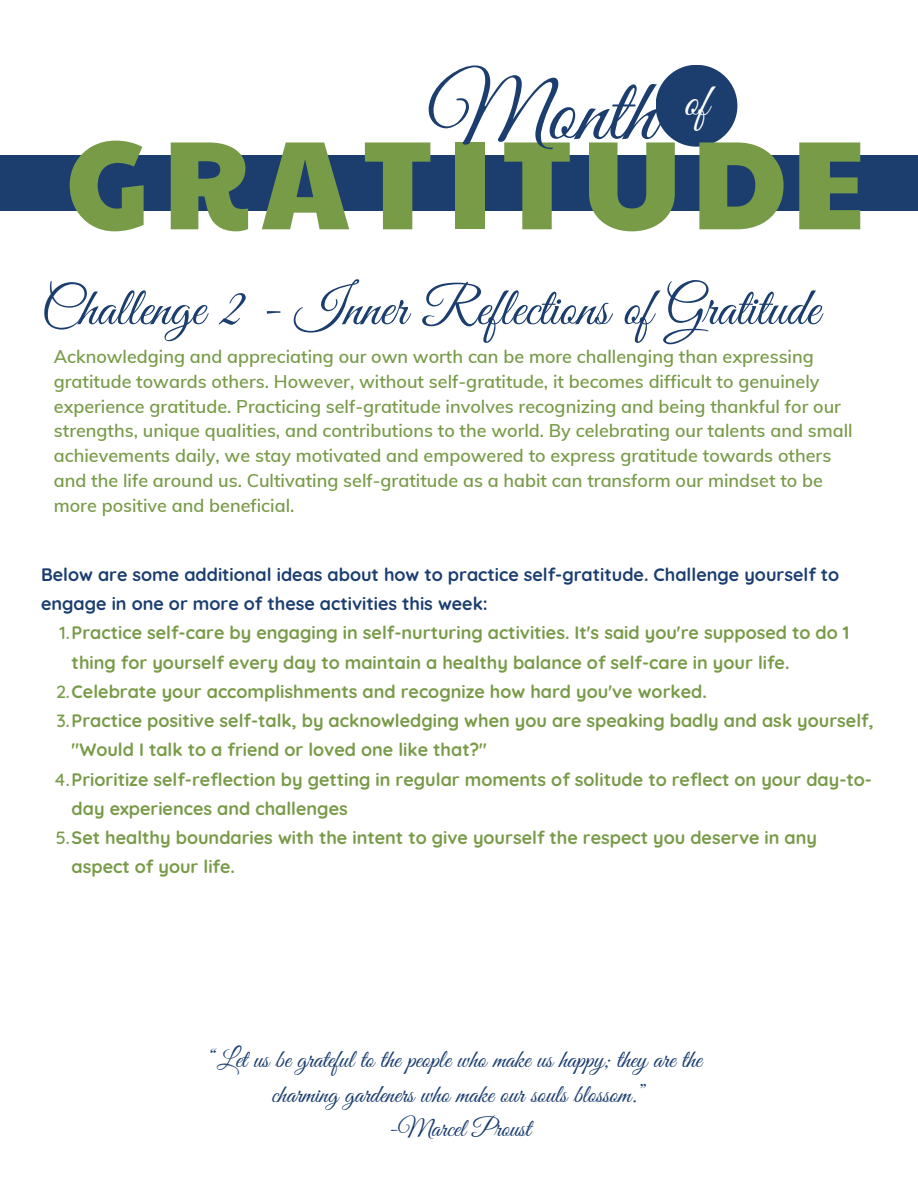
<style>
.page{position:relative;width:918px;height:1188px;background:#fff}
.page>*{position:absolute;margin:0;border:0;box-sizing:border-box;transform-origin:0 0}
.t1{font:126.3px "Paytone One";letter-spacing:.075em;color:#789b48}
.t2{font:90.3px "Great Vibes";color:#1b3e6f}
.t3{font:53.85px "Great Vibes";color:#1b3e6f}
.t4{font:45.75px "Great Vibes";color:#fff}
.t5{font:25.5px "Great Vibes";color:#1b3e6f}
.t6{font:700 18px/29.2px "Quicksand";color:#789b48}
.t7{font:600 18px/24.8px "Muli";color:#789b48}
.t8{font:700 18px/29.2px "Quicksand";color:#1b3e6f}
.s1{font-weight:500}
</style>
<div class="page">
<div style="left:656px;top:65px;width:81px;height:82px;background:#1b3e6f;border-radius:50%"></div>
<div style="left:0;top:155px;width:918px;height:55px;background:#1b3e6f"></div>
<p class="t2" style="left:427px;top:62px;width:230px">Month</p>
<p class="t4" style="left:684px;top:76px;width:26px">of</p>
<p class="t1" style="left:66px;top:89px;width:802px">GRATITUDE</p>
<p class="t3" style="left:41px;top:278px;width:780px">Challenge 2 - Inner Reflections of Gratitude</p>
<p class="t7" style="left:54px;top:344px;width:800px">Acknowledging and appreciating our own worth can be more challenging than expressing gratitude towards others. However, without self-gratitude, it becomes difficult to genuinely experience gratitude. Practicing self-gratitude involves recognizing and being thankful for our strengths, unique qualities, and contributions to the world. By celebrating our talents and small achievements daily, we stay motivated and empowered to express gratitude towards others and the life around us. Cultivating self-gratitude as a habit can transform our mindset to be more positive and beneficial.</p>
<p class="t8" style="left:41px;top:559px;width:800px">Below are some additional ideas about how to practice self-gratitude. Challenge yourself to engage in one or more of these activities this week:</p>
<p class="t6" style="left:72px;top:618px;width:779px;text-indent:-12px"><span class="s1">1.</span>Practice self-care by engaging in self-nurturing activities. It's said you're supposed to do 1 thing for yourself every day to maintain a healthy balance of self-care in your life.</p>
<p class="t6" style="left:56px;top:676px;width:652px"><span class="s1">2.</span>Celebrate your accomplishments and recognize how hard you've worked.</p>
<p class="t6" style="left:72px;top:706px;width:804px;text-indent:-15px"><span class="s1">3.</span>Practice positive self-talk, by acknowledging when you are speaking badly and ask yourself, "Would I talk to a friend or loved one like that?"</p>
<p class="t6" style="left:72px;top:764px;width:802px;text-indent:-17px"><span class="s1">4.</span>Prioritize self-reflection by getting in regular moments of solitude to reflect on your day-to&shy;day experiences and challenges</p>
<p class="t6" style="left:72px;top:823px;width:747px;text-indent:-16px"><span class="s1">5.</span>Set healthy boundaries with the intent to give yourself the respect you deserve in any aspect of your life.</p>
<p class="t5" style="left:210px;top:1045px;width:494px">“Let us be grateful to the people who make us happy; they are the</p>
<p class="t5" style="left:272px;top:1080px;width:376px">charming gardeners who make our souls blossom.”</p>
<p class="t5" style="left:387px;top:1115px;width:145px">-Marcel Proust</p>
</div>
